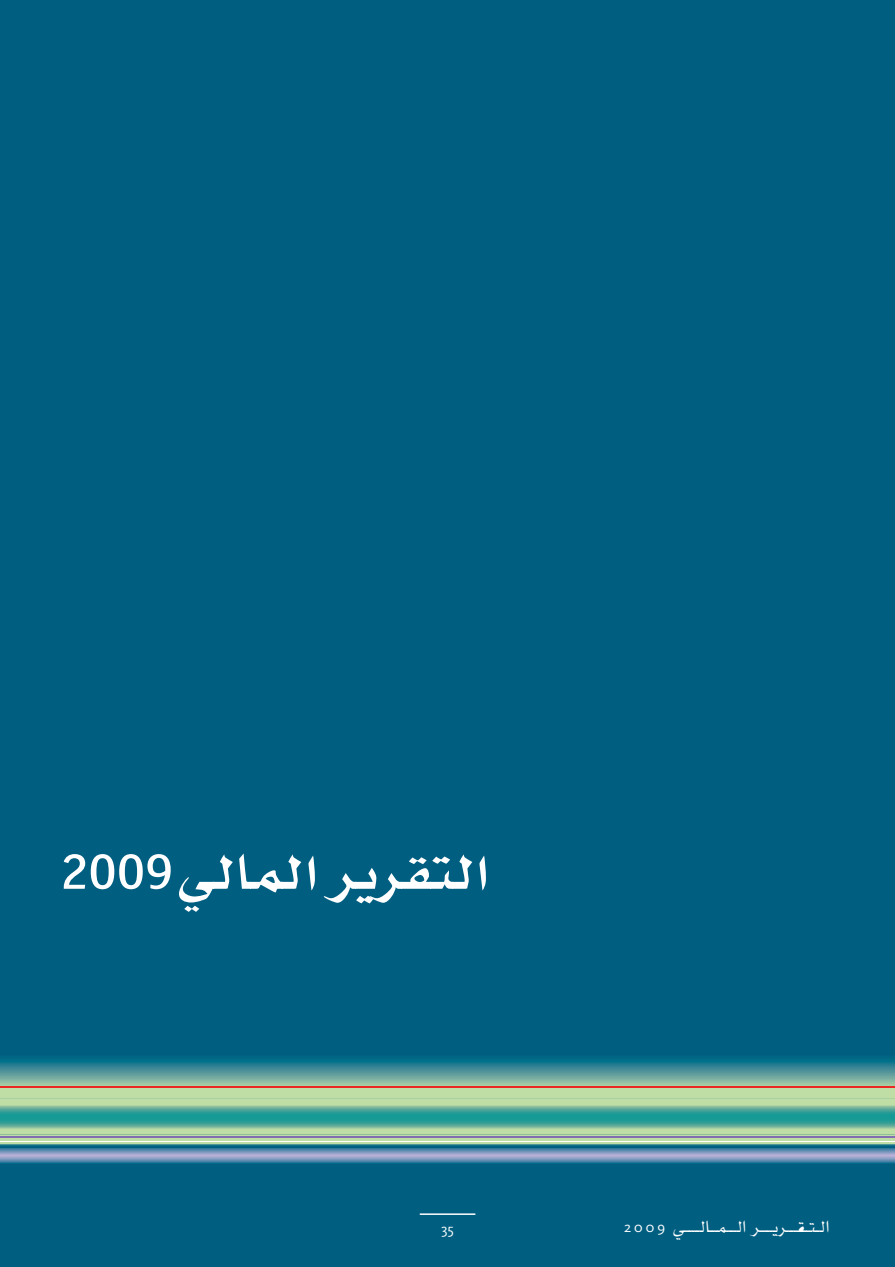
<style>
.page{position:relative;width:895px;height:1267px;background:#005f81}
.page>*{position:absolute;margin:0;border:0;box-sizing:border-box;transform-origin:0 0}
.t1{font:700 69px "A Xt Muna";color:#fff}
.t2{font:500 54px "FS Lola";color:#fff}
.t3{font:21px "A Xt Muna";color:#fff}
.t4{font:15px "Kievit";color:#fff}
.s1{font-family:"Kievit";font-size:15px}
</style>
<div class="page">
<svg style="left:0;top:1059px;width:895px;height:85px;background:#7cb29d"></svg>
<svg style="left:0;top:1148px;width:895px;height:15px;background:#7594ba"></svg>
<img style="left:0;top:1144px;width:895px;height:2px">
<hr style="left:0;top:1086px;width:895px;height:2px;background:#eb2724">
<img style="left:0;top:1098px;width:895px;height:36px">
<hr style="left:0;top:1136px;width:895px;height:2px;background:#816fb2">
<hr style="left:0;top:1141px;width:895px;height:1px;background:#fff">
<hr style="left:420px;top:1213px;width:55px;height:1px;background:#fff">
<h2 class="t2" style="left:60px;top:836px;width:115px">9002</h2>
<h1 class="t1" style="left:179px;top:834px;width:311px">Gdà≤ôjôGdªÉd»</h1>
<p class="t4" style="left:441px;top:1223px;width:14px">35</p>
<p class="t3" style="left:624px;top:1212px;width:207px"><span class="s1">2 0 0 9</span> » `````` Éd ``` ª ```` ôGd ````` ôj ```` ≤ `` à `` Gd</p>
</div>
